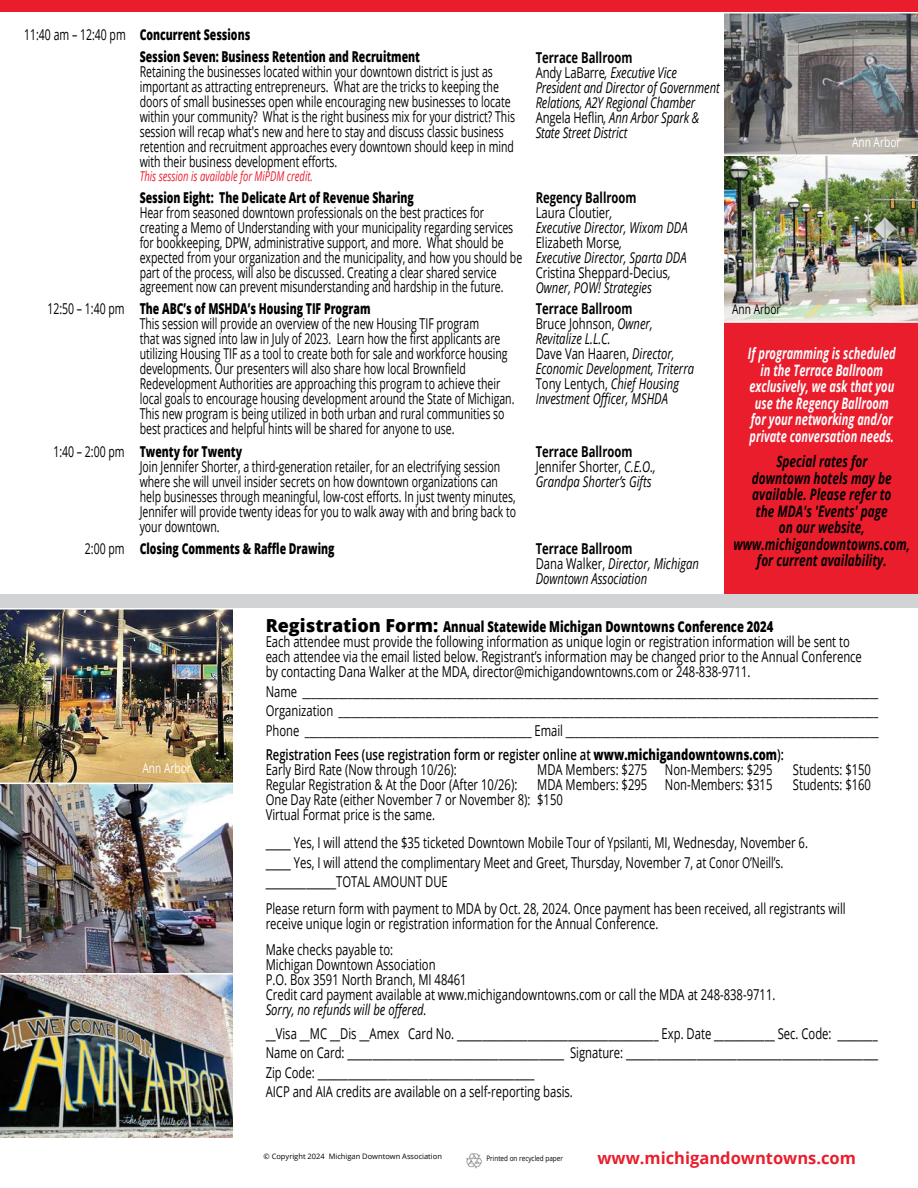
<style>
.page{position:relative;width:918px;height:1188px;background:#fff}
.page>*{position:absolute;margin:0;border:0;box-sizing:border-box;transform-origin:0 0}
.t1{font:700 16.5px "Open Sans";color:#ea1d2d}
.t2{font:italic 700 15.75px/16.5px "Open Sans";color:#000;text-align:center;scale:.75 1}
.t3{font:italic 700 15.75px/16.5px "Open Sans";color:#fff;text-align:center;scale:.7 1}
.t4{font:15px/15px "Open Sans";color:#000;scale:.7 1}
.t5{font:15px/15px "Open Sans";color:#000;scale:.75 1}
.t6{font:italic 15px/15px "Open Sans";color:#000;scale:.75 1}
.t7{font:800 15px/22.5px "Open Sans";color:#000;scale:.7 1}
.t8{font:600 15px/15px "Open Sans";color:#000;scale:.75 1}
.t9{font:13.5px/19.5px "Open Sans";color:#000;text-align:justify;scale:.75 1}
.t10{font:italic 13.5px "Open Sans";color:#ea1d2d;scale:.7 1}
.t11{font:13.5px "Open Sans";color:#fff;scale:.75 1}
.t12{font:7.5px "Open Sans";color:#000}
.t13{font:7.5px "Open Sans";color:#000;scale:.85 1}
.s1{font-weight:400}
.s2{font-weight:800}
.s3{font-weight:700;font-style:normal}
.s4{font-style:normal}
.s5{font-weight:800;font-size:18px}
.s6{font-size:15px}
</style>
<div class="page">
<div style="left:725px;top:322px;width:193px;height:272px;background:#ea1d2d"></div>
<img style="left:725px;top:13px;width:192px;height:308px">
<img style="left:0;top:610px;width:233px;height:527px">
<div style="left:0;top:594px;width:918px;height:14px;background:#d1d3d4"></div>
<hr style="left:917px;top:0;width:1px;height:594px;background:#d1d3d4">
<img style="left:466px;top:1153px;width:16px;height:15px">
<hr style="left:917px;top:168px;width:1px;height:70px;background:#ea1d2d">
<hr style="left:917px;top:594px;width:1px;height:594px;background:#fff">
<hr style="left:721px;top:154px;width:197px;height:2px;background:#fff">
<hr style="left:0;top:783px;width:233px;height:1px;background:#fff">
<hr style="left:0;top:973px;width:233px;height:2px;background:#fff">
<div style="left:0;top:0;width:918px;height:12px;background:#ea1d2d"></div>
<hr style="left:0;top:12px;width:918px;height:1px;background:#fff">
<hr style="left:721px;top:321px;width:197px;height:2px;background:#fff">
<p class="t7" style="left:140px;top:22px;width:402px;text-indent:-116px"><span class="s1">11:40 am – 12:40 pm</span> Concurrent Sessions<br>Session Seven: Business Retention and Recruitment</p>
<p class="t4" style="left:140px;top:64px;width:538px">Retaining the businesses located within your downtown district is just as important as attracting entrepreneurs. What are the tricks to keeping the doors of small businesses open while encouraging new businesses to locate within your community? What is the right business mix for your district? This session will recap what's new and here to stay and discuss classic business retention and recruitment approaches every downtown should keep in mind with their business development efforts.</p>
<p class="t10" style="left:140px;top:167px;width:249px">This session is available for MiPDM credit.</p>
<p class="t7" style="left:140px;top:186px;width:393px">Session Eight: The Delicate Art of Revenue Sharing</p>
<p class="t4" style="left:140px;top:205px;width:548px">Hear from seasoned downtown professionals on the best practices for creating a Memo of Understanding with your municipality regarding services for bookkeeping, DPW, administrative support, and more. What should be expected from your organization and the municipality, and how you should be part of the process, will also be discussed. Creating a clear shared service</p>
<p class="t4" style="left:47px;top:275px;width:653px;line-height:22.5px;text-indent:92px">agreement now can prevent misunderstanding and hardship in the future.<br>12:50 – 1:40 pm <span class="s2">The ABC’s of MSHDA’s Housing TIF Program</span></p>
<p class="t4" style="left:140px;top:316px;width:537px">This session will provide an overview of the new Housing TIF program<br>that was signed into law in July of 2023. Learn how the first applicants are utilizing Housing TIF as a tool to create both for sale and workforce housing developments. Our presenters will also share how local Brownfield Redevelopment Authorities are approaching this program to achieve their local goals to encourage housing development around the State of Michigan.<br>This new program is being utilized in both urban and rural communities so best practices and helpful hints will be shared for anyone to use.</p>
<p class="t4" style="left:140px;top:444px;width:539px;text-indent:-86px">1:40 – 2:00 pm <span class="s2">Twenty for Twenty<br></span>Join Jennifer Shorter, a third-generation retailer, for an electrifying session where she will unveil insider secrets on how downtown organizations can help businesses through meaningful, low-cost efforts. In just twenty minutes, Jennifer will provide twenty ideas for you to walk away with and bring back to your downtown.</p>
<p class="t7" style="left:85px;top:537px;width:358px"><span class="s1">2:00 pm</span> Closing Comments &amp; Raffle Drawing</p>
<p class="t6" style="left:536px;top:49px;width:247px"><span class="s3">Terrace Ballroom<br></span><span class="s4">Andy LaBarre</span>, Executive Vice<br>President and Director of Government<br>Relations, A2Y Regional Chamber<br><span class="s4">Angela Heflin</span>, Ann Arbor Spark &amp;<br>State Street District</p>
<p class="t11" style="left:852px;top:133px;width:66px">Ann Arbor</p>
<p class="t6" style="left:536px;top:190px;width:204px"><span class="s3">Regency Ballroom<br></span><span class="s4">Laura Cloutier</span>,<br>Executive Director, Wixom DDA<br><span class="s4">Elizabeth Morse</span>,<br>Executive Director, Sparta DDA<br><span class="s4">Cristina Sheppard-Decius</span>,<br>Owner, POW! Strategies</p>
<p class="t6" style="left:536px;top:301px;width:213px"><span class="s3">Terrace Ballroom<br></span><span class="s4">Bruce Johnson,</span> Owner,<br>Revitalize L.L.C.<br><span class="s4">Dave Van Haaren,</span> Director,<br>Economic Development, Triterra<br><span class="s4">Tony Lentych,</span> Chief Housing<br>Investment Officer, MSHDA</p>
<p class="t6" style="left:536px;top:444px;width:162px"><span class="s3">Terrace Ballroom<br></span><span class="s4">Jennifer Shorter,</span> C.E.O.,<br>Grandpa Shorter’s Gifts</p>
<p class="t6" style="left:536px;top:541px;width:219px"><span class="s3">Terrace Ballroom<br></span><span class="s4">Dana Walker,</span> Director, Michigan<br>Downtown Association</p>
<p class="t9" style="left:732px;top:299px;width:66px">Ann Arbor</p>
<p class="t3" style="left:748px;top:345px;width:213px">If programming is scheduled in the Terrace Ballroom exclusively, we ask that you use the Regency Ballroom for your networking and/or private conversation needs.</p>
<p class="t2" style="left:734px;top:453px;width:237px">Special rates for<br>downtown hotels may be available. Please refer to<br>the MDA's 'Events' page<br>on our website, www.michigandowntowns.com, for current availability.</p>
<p class="t11" style="left:143px;top:759px;width:66px">Ann Arbor</p>
<p class="t5" style="left:266px;top:619px;width:797px"><span class="s5">Registration Form:</span> <span class="s2">Annual Statewide Michigan Downtowns Conference 2024<br></span>Each attendee must provide the following information as unique login or registration information will be sent to each attendee via the email listed below. Registrant’s information may be changed prior to the Annual Conference by contacting Dana Walker at the MDA, director@michigandowntowns.com or 248-838-9711.</p>
<p class="t9" style="left:266px;top:682px;width:819px"><span class="s6">Name</span> _______________________________________________________________________________________________________________________________ <span class="s6">Organization</span> _______________________________________________________________________________________________________________________ <span class="s6">Phone</span> __________________________________________________ <span class="s6">Email</span> _____________________________________________________________________</p>
<p class="t8" style="left:266px;top:747px;width:692px">Registration Fees (use registration form or register online at <span class="s2">www.michigandowntowns.com</span>):<br><span class="s1">Early Bird Rate (Now through 10/26):</span></p>
<p class="t5" style="left:537px;top:762px;width:315px">MDA Members: $275 Non-Members: $295</p>
<p class="t5" style="left:793px;top:762px;width:106px">Students: $150</p>
<p class="t5" style="left:266px;top:777px;width:337px">Regular Registration &amp; At the Door (After 10/26):</p>
<p class="t5" style="left:537px;top:777px;width:315px">MDA Members: $295 Non-Members: $315</p>
<p class="t5" style="left:793px;top:777px;width:106px">Students: $160</p>
<p class="t5" style="left:266px;top:792px;width:398px">One Day Rate (either November 7 or November 8): $150<br>Virtual Format price is the same.</p>
<p class="t5" style="left:266px;top:833px;width:725px;line-height:19.5px">_____ Yes, I will attend the $35 ticketed Downtown Mobile Tour of Ypsilanti, MI, Wednesday, November 6. _____ Yes, I will attend the complimentary Meet and Greet, Thursday, November 7, at Conor O’Neill’s. ______________TOTAL AMOUNT DUE</p>
<p class="t5" style="left:266px;top:901px;width:775px">Please return form with payment to MDA by Oct. 28, 2024. Once payment has been received, all registrants will receive unique login or registration information for the Annual Conference.</p>
<p class="t5" style="left:266px;top:942px;width:681px">Make checks payable to:<br>Michigan Downtown Association<br>P.O. Box 3591 North Branch, MI 48461<br>Credit card payment available at www.michigandowntowns.com or call the MDA at 248-838-9711.</p>
<p class="t6" style="left:266px;top:1002px;width:216px">Sorry, no refunds will be offered.</p>
<p class="t5" style="left:266px;top:1023px;width:818px;line-height:19.5px">__Visa __MC __Dis __Amex Card No. ________________________________________ Exp. Date ____________ Sec. Code: ________ Name on Card: ___________________________________________ Signature: __________________________________________________ Zip Code: ___________________________________________<br>AICP and AIA credits are available on a self-reporting basis.</p>
<p class="t12" style="left:264px;top:1151px;width:180px">© Copyright 2024 Michigan Downtown Association</p>
<p class="t13" style="left:486px;top:1153px;width:92px">Printed on recycled paper</p>
<p class="t1" style="left:598px;top:1146px;width:260px">www.michigandowntowns.com</p>
</div>
